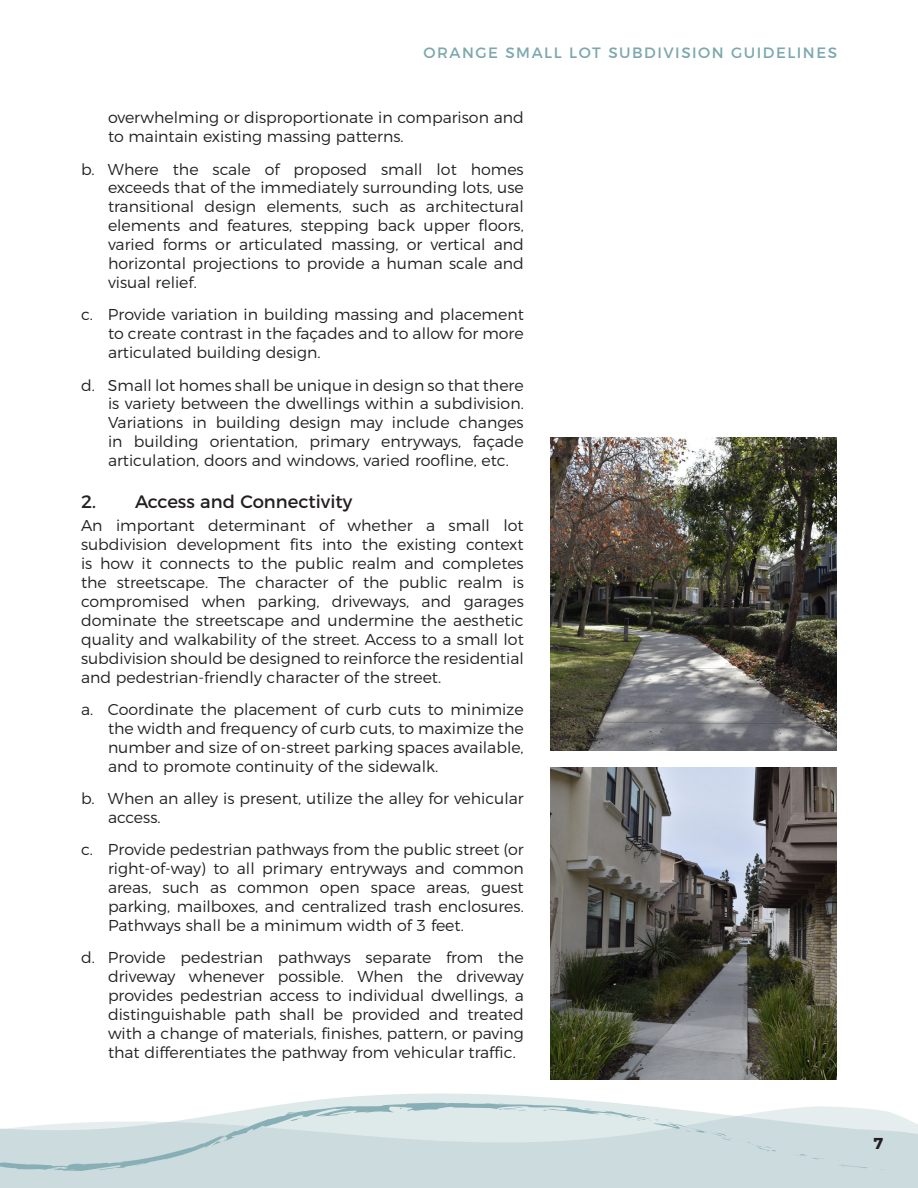
<style>
.page{position:relative;width:918px;height:1188px;background:#fff}
.page>*{position:absolute;margin:0;border:0;box-sizing:border-box;transform-origin:0 0}
.Header_4{font:18px "Montserrat";color:#231f20}
.Indented_paragraph{font:300 15.75px/18.9px "Montserrat";color:#231f20;text-align:justify}
.t1{font:700 15.75px "Montserrat";color:#231f20}
.t2{font:15px "Montserrat";letter-spacing:.1em;color:#7ca7ae}
</style>
<div class="page">
<svg style="left:0;top:1094px;width:918px;height:94px;fill:#cbdbde"></svg>
<img style="left:551px;top:438px;width:286px;height:312px">
<img style="left:551px;top:768px;width:286px;height:312px">
<p class="t2" style="left:423px;top:40px;width:415px">ORANGE SMALL LOT SUBDIVISION GUIDELINES</p>
<p class="Indented_paragraph" style="left:108px;top:107px;width:417px">overwhelming or disproportionate in comparison and to maintain existing massing patterns.</p>
<p class="Indented_paragraph" style="left:108px;top:158px;width:417px;text-indent:-27px">b. Where the scale of proposed small lot homes exceeds that of the immediately surrounding lots, use transitional design elements, such as architectural elements and features, stepping back upper floors, varied forms or articulated massing, or vertical and horizontal projections to provide a human scale and visual relief.</p>
<p class="Indented_paragraph" style="left:108px;top:304px;width:417px;text-indent:-27px">c. Provide variation in building massing and placement to create contrast in the façades and to allow for more articulated building design.</p>
<p class="Indented_paragraph" style="left:108px;top:374px;width:417px;text-indent:-27px">d. Small lot homes shall be unique in design so that there is variety between the dwellings within a subdivision.<br>Variations in building design may include changes in building orientation, primary entryways, façade articulation, doors and windows, varied roofline, etc.</p>
<p class="Header_4" style="left:81px;top:487px;width:273px">2. Access and Connectivity</p>
<p class="Indented_paragraph" style="left:81px;top:515px;width:444px">An important determinant of whether a small lot subdivision development fits into the existing context is how it connects to the public realm and completes the streetscape. The character of the public realm is compromised when parking, driveways, and garages dominate the streetscape and undermine the aesthetic quality and walkability of the street. Access to a small lot subdivision should be designed to reinforce the residential and pedestrian-friendly character of the street.</p>
<p class="Indented_paragraph" style="left:108px;top:699px;width:417px;text-indent:-27px">a. Coordinate the placement of curb cuts to minimize the width and frequency of curb cuts, to maximize the number and size of on-street parking spaces available, and to promote continuity of the sidewalk.</p>
<p class="Indented_paragraph" style="left:108px;top:788px;width:417px;text-indent:-27px">b. When an alley is present, utilize the alley for vehicular access.</p>
<p class="Indented_paragraph" style="left:108px;top:839px;width:417px;text-indent:-27px">c. Provide pedestrian pathways from the public street (or right-of-way) to all primary entryways and common areas, such as common open space areas, guest parking, mailboxes, and centralized trash enclosures.<br>Pathways shall be a minimum width of 3 feet.</p>
<p class="Indented_paragraph" style="left:108px;top:947px;width:417px;text-indent:-27px">d. Provide pedestrian pathways separate from the driveway whenever possible. When the driveway provides pedestrian access to individual dwellings, a distinguishable path shall be provided and treated with a change of materials, finishes, pattern, or paving that differentiates the pathway from vehicular traffic.</p>
<p class="t1" style="left:873px;top:1130px;width:11px">7</p>
</div>
